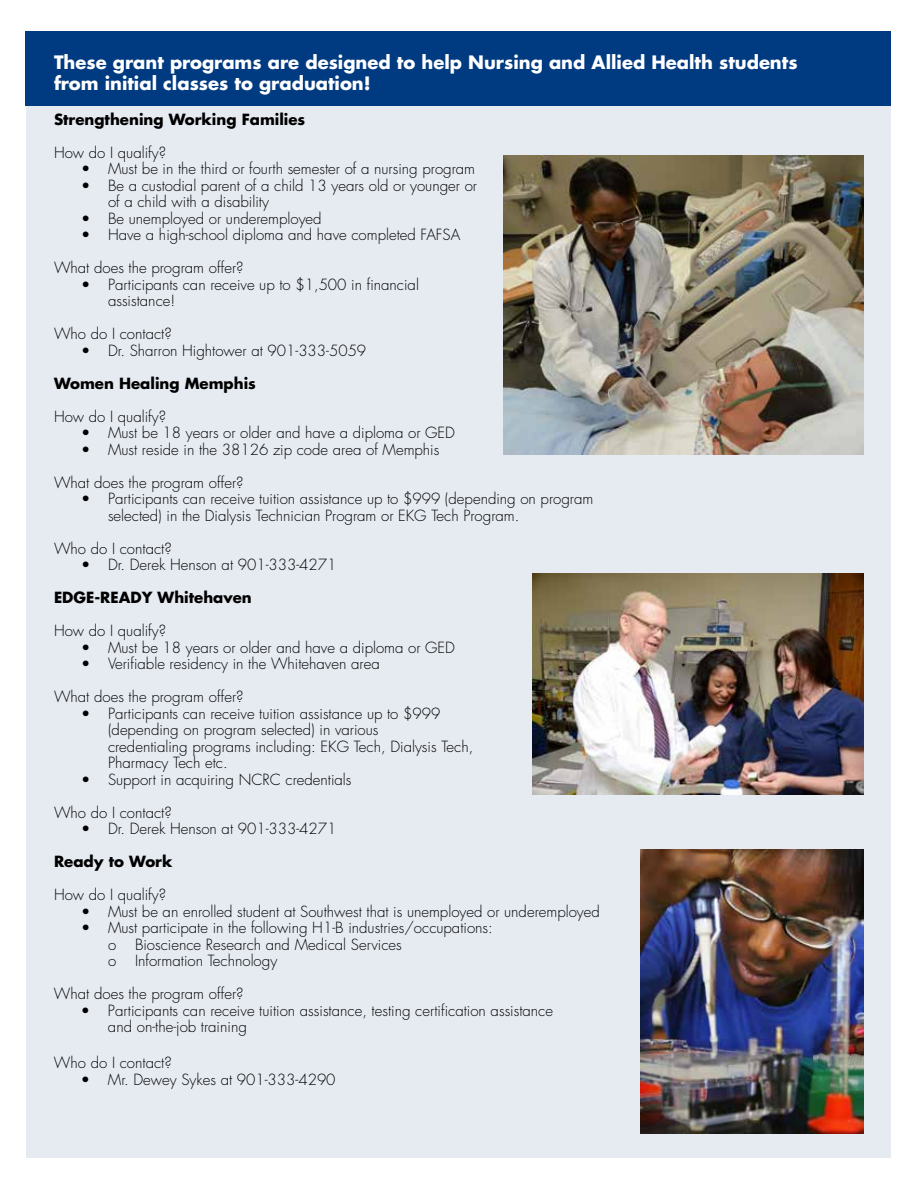
<style>
.page{position:relative;width:918px;height:1188px;background:#fff}
.page>*{position:absolute;margin:0;border:0;box-sizing:border-box;transform-origin:0 0}
.t1{font:700 18px/21.6px "Futura Std";color:#fff}
.t2{font:300 15px/16.5px "Futura Std";color:#000}
.t3{font:700 15px "Futura Std";color:#000}
</style>
<div class="page">
<div style="left:27px;top:68px;width:864px;height:1090px;background:#e6ebf2"></div>
<div style="left:26px;top:31px;width:865px;height:74px;background:#003a80"></div>
<img style="left:504px;top:156px;width:359px;height:298px">
<img style="left:532px;top:573px;width:331px;height:221px">
<img style="left:640px;top:849px;width:223px;height:285px">
<p class="t1" style="left:54px;top:51px;width:745px">These grant programs are designed to help Nursing and Allied Health students from initial classes to graduation!</p>
<p class="t3" style="left:54px;top:109px;width:253px">Strengthening Working Families</p>
<p class="t2" style="left:54px;top:145px;width:114px">How do I qualify?</p>
<p class="t2" style="left:81px;top:161px;width:396px">• Must be in the third or fourth semester of a nursing program</p>
<p class="t2" style="left:108px;top:178px;width:371px;text-indent:-27px">• Be a custodial parent of a child 13 years old or younger or of a child with a disability</p>
<p class="t2" style="left:81px;top:211px;width:242px">• Be unemployed or underemployed</p>
<p class="t2" style="left:81px;top:227px;width:381px">• Have a high-school diploma and have completed FAFSA</p>
<p class="t2" style="left:54px;top:260px;width:191px">What does the program offer?</p>
<p class="t2" style="left:108px;top:277px;width:313px;text-indent:-27px">• Participants can receive up to $1,500 in financial assistance!</p>
<p class="t2" style="left:54px;top:326px;width:119px">Who do I contact?</p>
<p class="t2" style="left:81px;top:343px;width:287px">• Dr. Sharron Hightower at 901-333-5059</p>
<p class="t3" style="left:54px;top:373px;width:203px">Women Healing Memphis</p>
<p class="t2" style="left:54px;top:409px;width:114px">How do I qualify?</p>
<p class="t2" style="left:81px;top:425px;width:375px">• Must be 18 years or older and have a diploma or GED</p>
<p class="t2" style="left:81px;top:442px;width:360px">• Must reside in the 38126 zip code area of Memphis</p>
<p class="t2" style="left:54px;top:475px;width:191px">What does the program offer?</p>
<p class="t2" style="left:108px;top:491px;width:487px;text-indent:-27px">• Participants can receive tuition assistance up to $999 (depending on program selected) in the Dialysis Technician Program or EKG Tech Program.</p>
<p class="t2" style="left:54px;top:541px;width:119px">Who do I contact?</p>
<p class="t2" style="left:81px;top:557px;width:257px">• Dr. Derek Henson at 901-333-4271</p>
<p class="t3" style="left:54px;top:588px;width:199px">EDGE-READY Whitehaven</p>
<p class="t2" style="left:54px;top:623px;width:114px">How do I qualify?</p>
<p class="t2" style="left:81px;top:640px;width:375px">• Must be 18 years or older and have a diploma or GED</p>
<p class="t2" style="left:81px;top:656px;width:300px">• Verifiable residency in the Whitehaven area</p>
<p class="t2" style="left:54px;top:689px;width:191px">What does the program offer?</p>
<p class="t2" style="left:108px;top:706px;width:367px;text-indent:-27px">• Participants can receive tuition assistance up to $999 (depending on program selected) in various<br>credentialing programs including: EKG Tech, Dialysis Tech, Pharmacy Tech etc.</p>
<p class="t2" style="left:81px;top:772px;width:272px">• Support in acquiring NCRC credentials</p>
<p class="t2" style="left:54px;top:805px;width:119px">Who do I contact?</p>
<p class="t2" style="left:81px;top:821px;width:257px">• Dr. Derek Henson at 901-333-4271</p>
<p class="t3" style="left:54px;top:852px;width:120px">Ready to Work</p>
<p class="t2" style="left:54px;top:887px;width:114px">How do I qualify?</p>
<p class="t2" style="left:81px;top:904px;width:520px">• Must be an enrolled student at Southwest that is unemployed or underemployed</p>
<p class="t2" style="left:108px;top:920px;width:386px;text-indent:-27px">• Must participate in the following H1-B industries/occupations: o</p>
<p class="t2" style="left:135px;top:937px;width:268px">Bioscience Research and Medical Services</p>
<p class="t2" style="left:108px;top:953px;width:10px">o</p>
<p class="t2" style="left:135px;top:953px;width:144px">Information Technology</p>
<p class="t2" style="left:54px;top:986px;width:191px">What does the program offer?</p>
<p class="t2" style="left:108px;top:1003px;width:447px;text-indent:-27px">• Participants can receive tuition assistance, testing certification assistance and on-the-job training</p>
<p class="t2" style="left:54px;top:1055px;width:119px">Who do I contact?</p>
<p class="t2" style="left:81px;top:1072px;width:256px">• Mr. Dewey Sykes at 901-333-4290</p>
</div>
